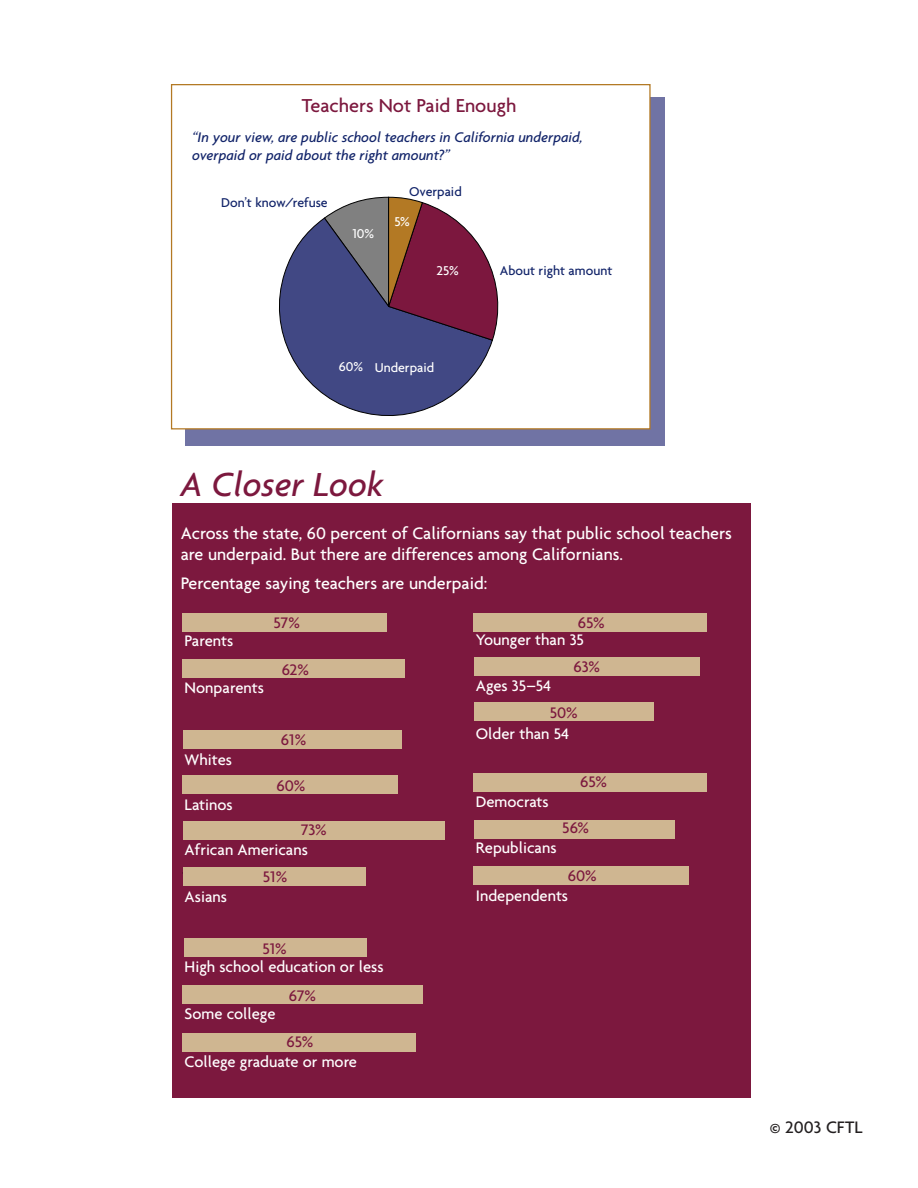
<style>
.page{position:relative;width:918px;height:1188px;background:#fff}
.page>*{position:absolute;margin:0;border:0;box-sizing:border-box;transform-origin:0 0}
.t1{font:italic 500 36px "Agenda";color:#7c183e}
.t2{font:500 20.25px "Agenda";color:#7c183e}
.t3{font:500 18px/21.6px "Agenda";color:#fff}
.t4{font:500 18px "Agenda";color:#231f20}
.t5{font:500 16.5px "Agenda";color:#fff}
.t6{font:500 16.5px "Agenda";color:#7c183e}
.t7{font:italic 500 15px/18px "Agenda";color:#112369}
.t8{font:500 13.8px "Agenda";color:#112369}
.t9{font:500 13.8px "Agenda";color:#fff}
</style>
<div class="page">
<div style="left:185px;top:97px;width:480px;height:349px;background:#7073a4"></div>
<div style="left:172px;top:85px;width:478px;height:344px;background:#fff"></div>
<svg style="left:279px;top:218px;width:214px;height:198px;fill:#414884"></svg>
<svg style="left:324px;top:197px;width:175px;height:145px;background:#7c566e"></svg>
<div style="left:452px;top:503px;width:299px;height:595px;background:#7c183e"></div>
<div style="left:474px;top:613px;width:233px;height:18px;background:#cfb691"></div>
<div style="left:474px;top:657px;width:226px;height:19px;background:#cfb691"></div>
<div style="left:474px;top:703px;width:179px;height:18px;background:#cfb691"></div>
<div style="left:474px;top:773px;width:233px;height:19px;background:#cfb691"></div>
<div style="left:474px;top:820px;width:201px;height:18px;background:#cfb691"></div>
<div style="left:474px;top:867px;width:215px;height:18px;background:#cfb691"></div>
<div style="left:172px;top:503px;width:288px;height:595px;background:#7c183e"></div>
<div style="left:183px;top:613px;width:204px;height:18px;background:#cfb691"></div>
<div style="left:183px;top:659px;width:222px;height:19px;background:#cfb691"></div>
<div style="left:183px;top:730px;width:218px;height:19px;background:#cfb691"></div>
<div style="left:183px;top:776px;width:215px;height:18px;background:#cfb691"></div>
<div style="left:183px;top:821px;width:261px;height:19px;background:#cfb691"></div>
<div style="left:183px;top:867px;width:183px;height:19px;background:#cfb691"></div>
<div style="left:184px;top:939px;width:183px;height:18px;background:#cfb691"></div>
<div style="left:183px;top:986px;width:240px;height:18px;background:#cfb691"></div>
<div style="left:183px;top:1033px;width:233px;height:18px;background:#cfb691"></div>
<p class="t2" style="left:302px;top:97px;width:216px">Teachers Not Paid Enough</p>
<p class="t7" style="left:192px;top:129px;width:392px">“In your view, are public school teachers in California underpaid, overpaid or paid about the right amount?”</p>
<p class="t8" style="left:221px;top:197px;width:108px">Don’t know/refuse</p>
<p class="t9" style="left:352px;top:228px;width:23px">10%</p>
<p class="t8" style="left:409px;top:186px;width:54px">Overpaid</p>
<p class="t9" style="left:394px;top:216px;width:17px">5%</p>
<p class="t9" style="left:437px;top:265px;width:24px">25%</p>
<p class="t9" style="left:339px;top:361px;width:26px">60%</p>
<p class="t9" style="left:375px;top:362px;width:61px">Underpaid</p>
<h1 class="t1" style="left:180px;top:470px;width:205px">A Closer Look</h1>
<p class="t8" style="left:500px;top:265px;width:114px">About right amount</p>
<p class="t3" style="left:181px;top:523px;width:553px">Across the state, 60 percent of Californians say that public school teachers are underpaid. But there are differences among Californians.</p>
<p class="t3" style="left:181px;top:574px;width:308px">Percentage saying teachers are underpaid:</p>
<p class="t5" style="left:185px;top:634px;width:50px">Parents</p>
<p class="t5" style="left:185px;top:681px;width:81px">Nonparents</p>
<p class="t6" style="left:274px;top:616px;width:28px">57%</p>
<p class="t6" style="left:282px;top:663px;width:29px">62%</p>
<p class="t6" style="left:281px;top:733px;width:27px">61%</p>
<p class="t6" style="left:276px;top:779px;width:31px">60%</p>
<p class="t6" style="left:301px;top:823px;width:27px">73%</p>
<p class="t6" style="left:263px;top:870px;width:26px">51%</p>
<p class="t5" style="left:185px;top:753px;width:49px">Whites</p>
<p class="t5" style="left:185px;top:798px;width:50px">Latinos</p>
<p class="t5" style="left:185px;top:843px;width:125px">African Americans</p>
<p class="t5" style="left:185px;top:890px;width:44px">Asians</p>
<p class="t6" style="left:262px;top:942px;width:26px">51%</p>
<p class="t5" style="left:185px;top:960px;width:200px">High school education or less</p>
<p class="t5" style="left:185px;top:1007px;width:92px">Some college</p>
<p class="t5" style="left:185px;top:1055px;width:174px">College graduate or more</p>
<p class="t6" style="left:289px;top:989px;width:29px">67%</p>
<p class="t6" style="left:287px;top:1035px;width:28px">65%</p>
<p class="t6" style="left:578px;top:616px;width:28px">65%</p>
<p class="t6" style="left:573px;top:660px;width:28px">63%</p>
<p class="t6" style="left:550px;top:706px;width:30px">50%</p>
<p class="t5" style="left:476px;top:633px;width:110px">Younger than 35</p>
<p class="t5" style="left:476px;top:679px;width:77px">Ages 35–54</p>
<p class="t5" style="left:476px;top:727px;width:95px">Older than 54</p>
<p class="t6" style="left:580px;top:776px;width:28px">65%</p>
<p class="t6" style="left:562px;top:821px;width:28px">56%</p>
<p class="t6" style="left:568px;top:869px;width:31px">60%</p>
<p class="t5" style="left:476px;top:795px;width:74px">Democrats</p>
<p class="t5" style="left:476px;top:841px;width:82px">Republicans</p>
<p class="t5" style="left:476px;top:889px;width:94px">Independents</p>
<p class="t4" style="left:770px;top:1120px;width:94px">© 2003 CFTL</p>
</div>
